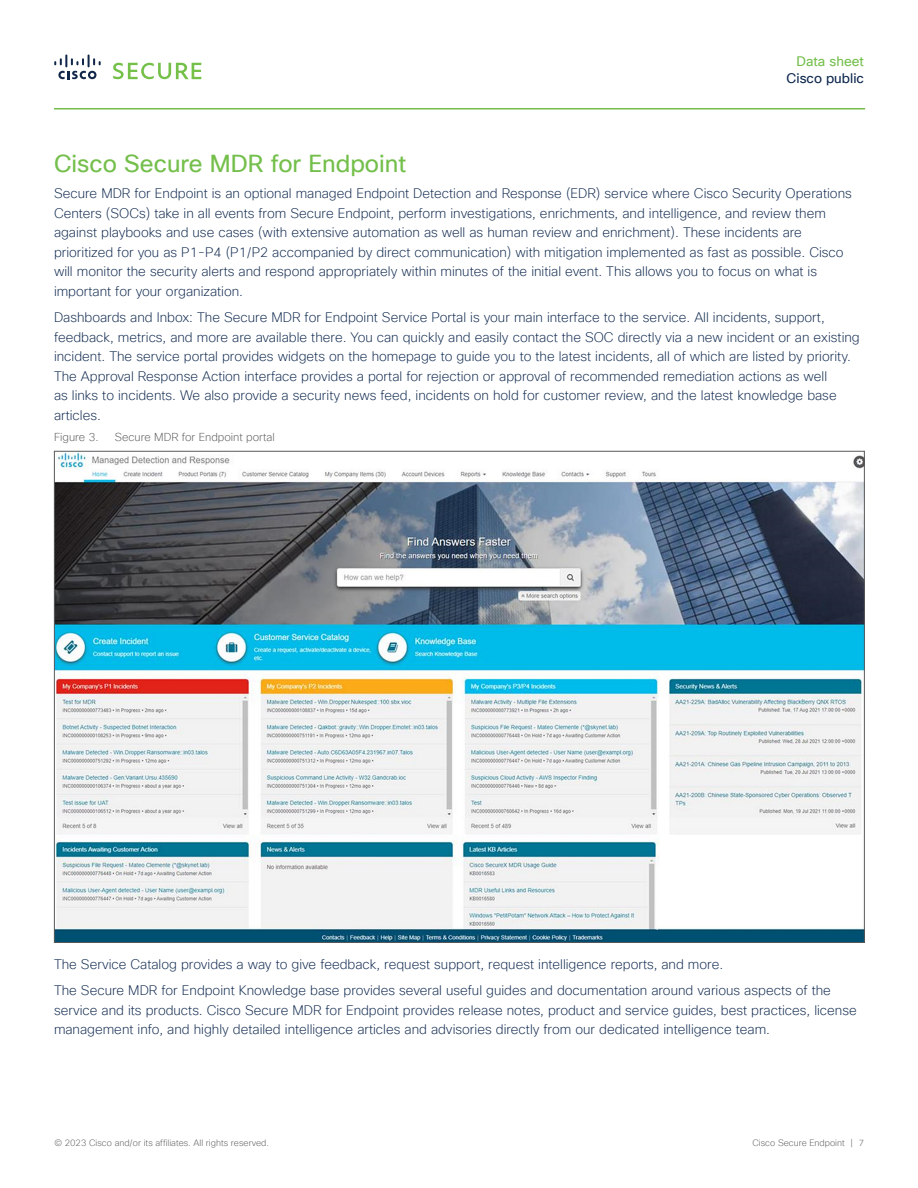
<style>
.page{position:relative;width:918px;height:1188px;background:#fff}
.page>*{position:absolute;margin:0;border:0;box-sizing:border-box;transform-origin:0 0}
.Subhead_2_-_Reg_16_1{font:24px "Cisco Sans TT";color:#74bf4b}
.Body_Midnight_-_9_13{font:200 13.5px/19.5px "Cisco Sans TT";color:#0d274d}
.t1{font:13.5px "Cisco Sans TT";color:#0d274d}
.t2{font:13.5px "Cisco Sans TT";color:#74bf4b}
.Captions_-_7_5_10_Gr{font:200 11.25px "Cisco Sans TT";color:#58595b}
.t3{font:200 9px "Cisco Sans TT";color:#58595b}
</style>
<div class="page">
<svg style="left:54px;top:55px;width:47px;height:24px"></svg>
<svg style="left:113px;top:63px;width:88px;height:16px"></svg>
<img style="left:56px;top:453px;width:807px;height:488px">
<hr style="left:54px;top:108px;width:811px;height:2px;background:#74bf4b">
<p class="t2" style="left:797px;top:52px;width:69px">Data sheet</p>
<p class="t1" style="left:787px;top:69px;width:79px">Cisco public</p>
<p class="Subhead_2_-_Reg_16_1" style="left:54px;top:148px;width:354px">Cisco Secure MDR for Endpoint</p>
<p class="Body_Midnight_-_9_13" style="left:54px;top:184px;width:799px">Secure MDR for Endpoint is an optional managed Endpoint Detection and Response (EDR) service where Cisco Security Operations Centers (SOCs) take in all events from Secure Endpoint, perform investigations, enrichments, and intelligence, and review them against playbooks and use cases (with extensive automation as well as human review and enrichment). These incidents are prioritized for you as P1-P4 (P1/P2 accompanied by direct communication) with mitigation implemented as fast as possible. Cisco will monitor the security alerts and respond appropriately within minutes of the initial event. This allows you to focus on what is important for your organization.</p>
<p class="Body_Midnight_-_9_13" style="left:54px;top:308px;width:807px">Dashboards and Inbox: The Secure MDR for Endpoint Service Portal is your main interface to the service. All incidents, support, feedback, metrics, and more are available there. You can quickly and easily contact the SOC directly via a new incident or an existing incident. The service portal provides widgets on the homepage to guide you to the latest incidents, all of which are listed by priority.<br>The Approval Response Action interface provides a portal for rejection or approval of recommended remediation actions as well<br>as links to incidents. We also provide a security news feed, incidents on hold for customer review, and the latest knowledge base articles.</p>
<p class="Captions_-_7_5_10_Gr" style="left:54px;top:430px;width:46px">Figure 3.</p>
<p class="Captions_-_7_5_10_Gr" style="left:115px;top:430px;width:162px">Secure MDR for Endpoint portal</p>
<p class="Body_Midnight_-_9_13" style="left:54px;top:955px;width:671px">The Service Catalog provides a way to give feedback, request support, request intelligence reports, and more.</p>
<p class="Body_Midnight_-_9_13" style="left:54px;top:981px;width:804px">The Secure MDR for Endpoint Knowledge base provides several useful guides and documentation around various aspects of the service and its products. Cisco Secure MDR for Endpoint provides release notes, product and service guides, best practices, license management info, and highly detailed intelligence articles and advisories directly from our dedicated intelligence team.</p>
<p class="t3" style="left:54px;top:1137px;width:216px">© 2023 Cisco and/or its affiliates. All rights reserved.</p>
<p class="t3" style="left:752px;top:1137px;width:113px">Cisco Secure Endpoint | 7</p>
</div>
